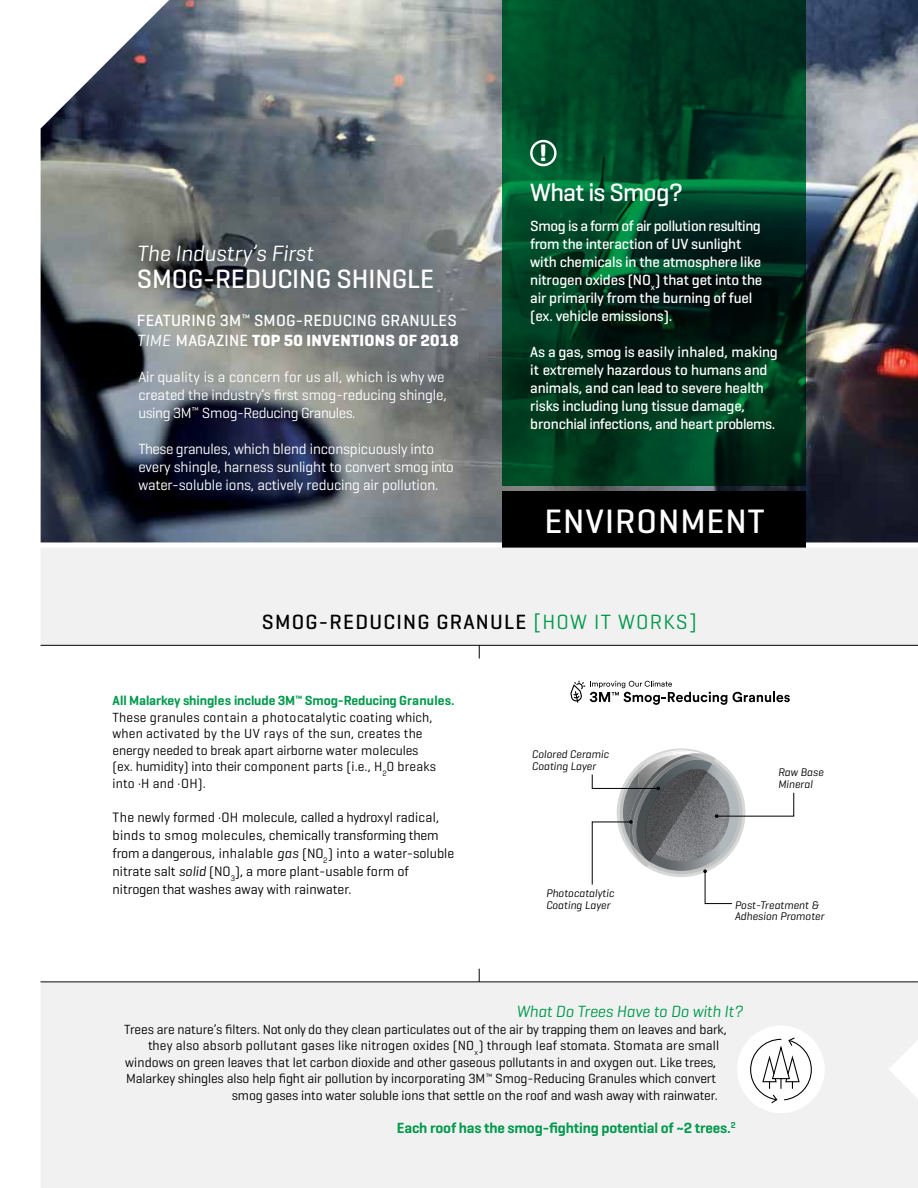
<style>
.page{position:relative;width:918px;height:1188px;background:#fff}
.page>*{position:absolute;margin:0;border:0;box-sizing:border-box;transform-origin:0 0}
.t1{font:500 34.5px "Geogrotesque";letter-spacing:.03em;color:#fff}
.t2{font:500 27px "Geogrotesque";letter-spacing:-.005em;color:#fff}
.t3{font:500 25.5px "Geogrotesque";letter-spacing:-.03em;color:#fff}
.t4{font:700 24.3px "Geogrotesque";color:#fff}
.t5{font:italic 22.5px "Geogrotesque";letter-spacing:-.005em;color:#fff}
.t6{font:500 21px "Geogrotesque";letter-spacing:.06em;color:#000}
.t7{font:500 16.5px/19.5px "Geogrotesque";letter-spacing:.015em;color:#fff}
.t8{font:italic 16.5px "Geogrotesque";letter-spacing:-.01em;color:#00994c}
.t9{font:500 15px/18px "Geogrotesque";letter-spacing:-.01em;color:#fff}
.t10{font:15px/18px "Geogrotesque";letter-spacing:-.01em;color:#fff}
.t11{font:600 15px "Geogrotesque";letter-spacing:-.01em;color:#00994c}
.t12{font:13.8px/18px "Geogrotesque";color:#000}
.t13{font:13.5px "Geogrotesque";letter-spacing:-.01em;color:#000}
.t14{font:13.5px/16.5px "Geogrotesque";letter-spacing:.01em;color:#000}
.t15{font:italic 11.25px/11.2px "Geogrotesque";color:#000}
.s1{font-weight:400;font-style:italic}
.s2{font-weight:700}
.s3{font-weight:400;color:#00994c}
.s4{font-weight:600;color:#00994c}
.s5{font-style:italic}
</style>
<div class="page">
<img style="left:41px;top:0;width:877px;height:542px">
<div style="left:503px;top:491px;width:303px;height:59px;background:#000"></div>
<div style="left:41px;top:548px;width:877px;height:640px;background:#f1f1f2"></div>
<svg style="left:503px;top:0;width:303px;height:486px;background:#003920"></svg>
<div style="left:737px;top:1026px;width:88px;height:87px;background:#fff;border-radius:50%"></div>
<svg style="left:750px;top:1037px;width:62px;height:66px"></svg>
<div style="left:33px;top:645px;width:885px;height:337px;background:#fff"></div>
<hr style="left:40px;top:982px;width:878px;height:1px;background:#000">
<svg style="left:479px;top:969px;width:1px;height:13px"></svg>
<hr style="left:40px;top:645px;width:878px;height:1px;background:#000">
<svg style="left:479px;top:645px;width:1px;height:14px"></svg>
<div style="left:530px;top:140px;width:27px;height:26px;border:2px solid #fff;border-radius:50%"></div>
<img style="left:664px;top:750px;width:38px;height:3px">
<img style="left:658px;top:751px;width:37px;height:2px">
<svg style="left:591px;top:753px;width:204px;height:151px"></svg>
<svg style="left:570px;top:681px;width:157px;height:24px"></svg>
<svg style="left:733px;top:692px;width:57px;height:10px"></svg>
<h3 class="t5" style="left:137px;top:239px;width:178px">The Industry’s First</h3>
<h2 class="t2" style="left:137px;top:262px;width:299px">SMOG-REDUCING SHINGLE</h2>
<p class="t7" style="left:137px;top:311px;width:324px">FEATURING 3M<sup>™</sup> SMOG-REDUCING GRANULES<br><span class="s1">TIME</span> MAGAZINE <span class="s2">TOP 50 INVENTIONS OF 2018</span></p>
<p class="t10" style="left:138px;top:367px;width:310px">Air quality is a concern for us all, which is why we created the industry’s first smog-reducing shingle, using 3M<sup>™</sup> Smog-Reducing Granules.</p>
<p class="t10" style="left:138px;top:439px;width:317px">These granules, which blend inconspicuously into every shingle, harness sunlight to convert smog into water-soluble ions, actively reducing air pollution.</p>
<h3 class="t4" style="left:540px;top:138px;width:8px">!</h3>
<h3 class="t3" style="left:530px;top:176px;width:154px">What is Smog?</h3>
<p class="t9" style="left:530px;top:216px;width:234px">Smog is a form of air pollution resulting from the interaction of UV sunlight with chemicals in the atmosphere like nitrogen oxides (NO<sub>x</sub>) that get into the air primarily from the burning of fuel (ex. vehicle emissions).</p>
<p class="t9" style="left:530px;top:342px;width:249px">As a gas, smog is easily inhaled, making it extremely hazardous to humans and animals, and can lead to severe health risks including lung tissue damage, bronchial infections, and heart problems.</p>
<h1 class="t1" style="left:544px;top:500px;width:222px">ENVIRONMENT</h1>
<h3 class="t6" style="left:262px;top:609px;width:436px">SMOG-REDUCING GRANULE <span class="s3">[HOW IT WORKS]</span></h3>
<p class="t14" style="left:113px;top:692px;width:344px"><span class="s4">All Malarkey shingles include 3M</span><sup>™</sup> <span class="s4">Smog-Reducing Granules.<br></span>These granules contain a photocatalytic coating which, when activated by the UV rays of the sun, creates the energy needed to break apart airborne water molecules<br>(ex. humidity) into their component parts (i.e., H<sub>2</sub>0 breaks into .H and .OH).</p>
<p class="t12" style="left:113px;top:808px;width:343px">The newly formed <sup>.</sup>OH molecule, called a hydroxyl radical, binds to smog molecules, chemically transforming them from a dangerous, inhalable <span class="s5">gas</span> (NO<sub>2</sub>) into a water-soluble nitrate salt <span class="s5">solid</span> (NO<sub>3</sub>), a more plant-usable form of nitrogen that washes away with rainwater.</p>
<p class="t15" style="left:532px;top:748px;width:78px">Colored Ceramic<br>Coating Layer</p>
<p class="t15" style="left:546px;top:888px;width:70px">Photocatalytic<br>Coating Layer</p>
<p class="t15" style="left:778px;top:767px;width:47px">Raw Base<br>Mineral</p>
<p class="t15" style="left:735px;top:899px;width:91px">Post-Treatment &amp;<br>Adhesion Promoter</p>
<p class="t8" style="left:516px;top:1001px;width:228px">What Do Trees Have to Do with It?</p>
<p class="t13" style="left:124px;top:1020px;width:604px">Trees are nature’s filters. Not only do they clean particulates out of the air by trapping them on leaves and bark,</p>
<p class="t14" style="left:148px;top:1037px;width:573px">they also absorb pollutant gases like nitrogen oxides (NO<sub>x</sub>) through leaf stomata. Stomata are small</p>
<p class="t13" style="left:125px;top:1053px;width:593px">windows on green leaves that let carbon dioxide and other gaseous pollutants in and oxygen out. Like trees,</p>
<p class="t13" style="left:126px;top:1070px;width:592px">Malarkey shingles also help fight air pollution by incorporating 3M<sup>™</sup> Smog-Reducing Granules which convert</p>
<p class="t13" style="left:232px;top:1086px;width:487px">smog gases into water soluble ions that settle on the roof and wash away with rainwater.</p>
<p class="t11" style="left:397px;top:1118px;width:340px">Each roof has the smog-fighting potential of ~2 trees.<sup>2</sup></p>
</div>
